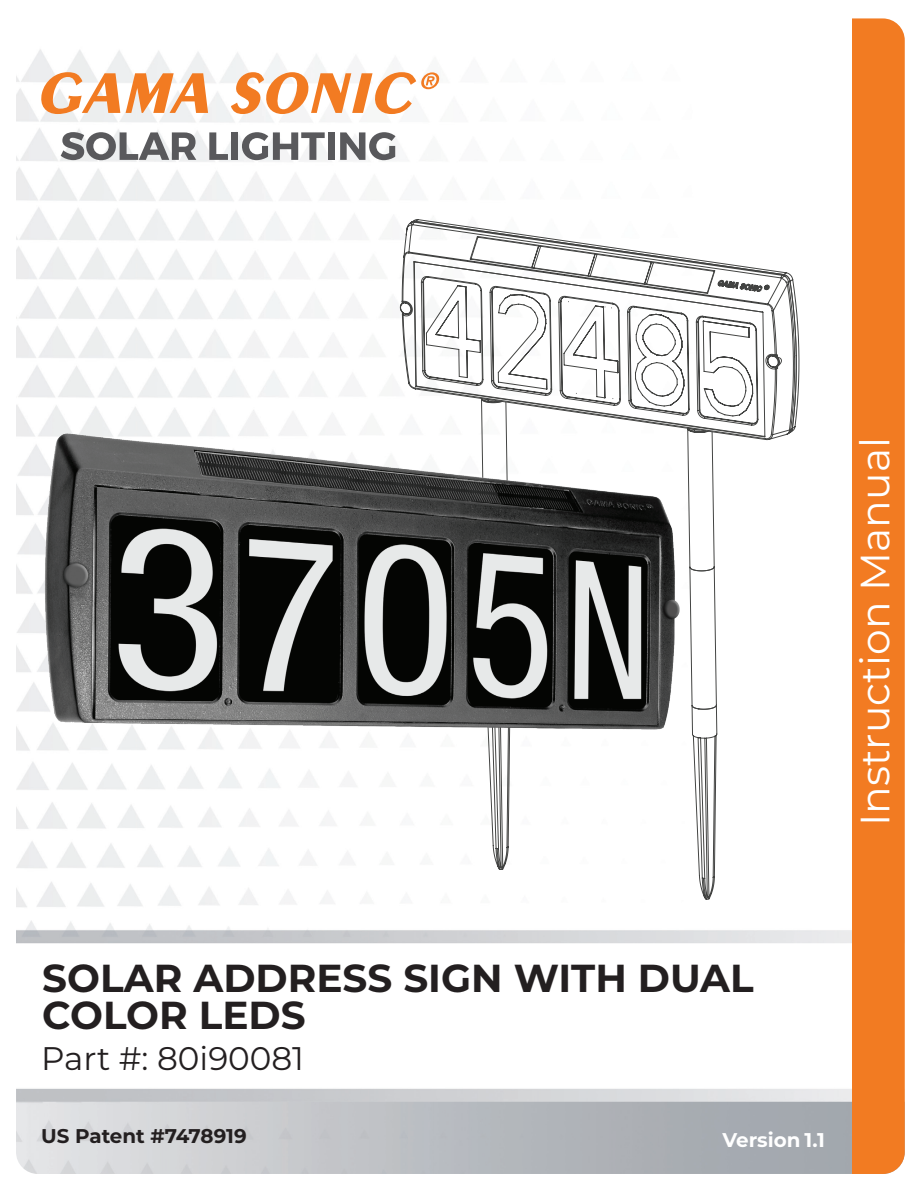
<style>
.page{position:relative;width:918px;height:1188px;background:#fff}
.page>*{position:absolute;margin:0;border:0;box-sizing:border-box;transform-origin:0 0}
.t1{font:40.95px "Montserrat";color:#fff}
.t2{font:700 39px/37.5px "Montserrat";color:#231f20}
.t3{font:32.7px "Montserrat";color:#231f20}
.t4{font:700 19.8px "Montserrat";letter-spacing:-.005em;color:#231f20}
.t5{font:700 19.8px "Montserrat";color:#fff}
</style>
<div class="page">
<svg style="left:348px;top:111px;width:452px;height:789px"></svg>
<div style="left:852px;top:18px;width:53px;height:1156px;background:#f27b22"></div>
<svg style="left:61px;top:132px;width:135px;height:28px"></svg>
<svg style="left:209px;top:132px;width:19px;height:28px"></svg>
<div style="left:231px;top:132px;width:7px;height:28px;background:#59595c"></div>
<svg style="left:242px;top:132px;width:83px;height:28px"></svg>
<div style="left:328px;top:132px;width:7px;height:28px;background:#59595c"></div>
<svg style="left:340px;top:132px;width:56px;height:28px"></svg>
<svg style="left:39px;top:72px;width:401px;height:42px"></svg>
<img style="left:30px;top:401px;width:681px;height:390px">
<p class="t1" style="left:847px;top:826px;width:391px;rotate:-90deg">Instruction Manual</p>
<p class="t2" style="left:42px;top:957px;width:713px">SOLAR ADDRESS SIGN WITH DUAL<br>COLOR LEDS</p>
<p class="t3" style="left:41px;top:1036px;width:264px">Part #: 80i90081</p>
<p class="t4" style="left:41px;top:1121px;width:207px">US Patent #7478919</p>
<p class="t5" style="left:723px;top:1125px;width:104px">Version 1.1</p>
</div>
